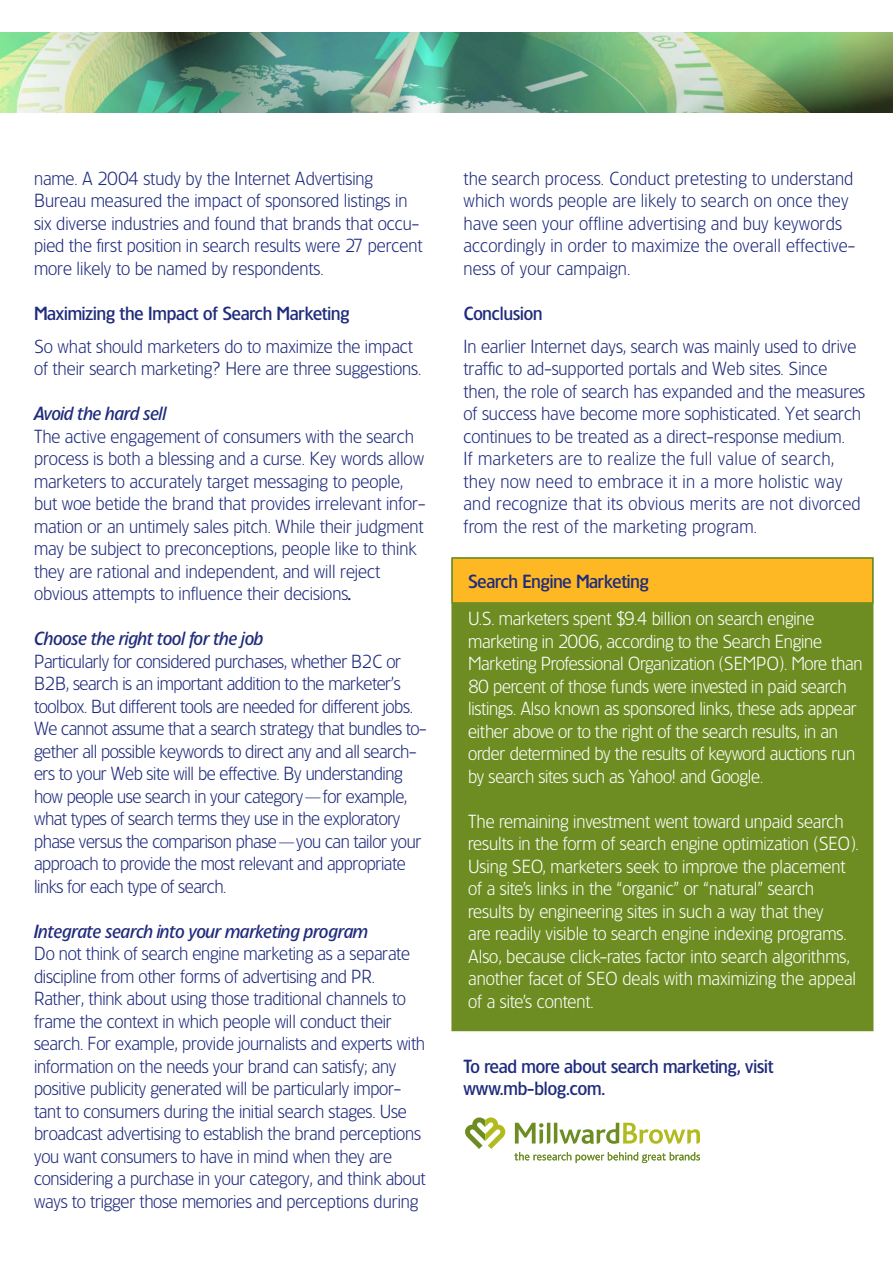
<style>
.page{position:relative;width:893px;height:1263px;background:#fff}
.page>*{position:absolute;margin:0;border:0;box-sizing:border-box;transform-origin:0 0}
.t1{font:300 18px/22.5px "TF Forever";color:#1f2b7c}
.t2{font:300 18px/22.5px "TF Forever";letter-spacing:-.01em;color:#fff}
.t3{font:300 18px/22.5px "TF Forever";letter-spacing:-.02em;color:#1f2b7c}
.t4{font:500 18px/22.5px "TF Forever";color:#1f2b7c}
.t5{font:italic 500 18px "TF Forever";color:#1f2b7c}
.s1{font-weight:500;font-style:italic}
</style>
<div class="page">
<svg style="left:515px;top:1152px;width:185px;height:11px"></svg>
<svg style="left:465px;top:1117px;width:41px;height:32px"></svg>
<svg style="left:515px;top:1123px;width:185px;height:21px"></svg>
<div style="left:452px;top:558px;width:421px;height:472px;background:#6d8d23"></div>
<div style="left:452px;top:558px;width:421px;height:45px;background:#fdb824"></div>
<div style="left:451px;top:557px;width:422px;height:47px;border:2px solid #6d8d23"></div>
<img style="left:0;top:32px;width:893px;height:80px">
<p class="t1" style="left:34px;top:167px;width:390px">name. A 2004 study by the Internet Advertising Bureau measured the impact of sponsored listings in six diverse industries and found that brands that occu&shy;pied the first position in search results were 27 percent more likely to be named by respondents.</p>
<p class="t4" style="left:34px;top:301px;width:317px">Maximizing the Impact of Search Marketing</p>
<p class="t1" style="left:34px;top:335px;width:389px">So what should marketers do to maximize the impact of their search marketing? Here are three suggestions.</p>
<p class="t5" style="left:34px;top:403px;width:134px">Avoid the hard sell</p>
<p class="t1" style="left:34px;top:425px;width:393px">The active engagement of consumers with the search process is both a blessing and a curse. Key words allow marketers to accurately target messaging to people, but woe betide the brand that provides irrelevant infor&shy;mation or an untimely sales pitch. While their judgment may be subject to preconceptions, people like to think they are rational and independent, and will reject obvious attempts to influence their decisions<span class="s1">.</span></p>
<p class="t5" style="left:34px;top:628px;width:231px">Choose the right tool for the job</p>
<p class="t3" style="left:34px;top:650px;width:394px">Particularly for considered purchases, whether B2C or B2B, search is an important addition to the marketer’s toolbox. But different tools are needed for different jobs.<br>We cannot assume that a search strategy that bundles to&shy;gether all possible keywords to direct any and all search&shy;ers to your Web site will be effective. By understanding how people use search in your category—for example, what types of search terms they use in the exploratory phase versus the comparison phase—you can tailor your approach to provide the most relevant and appropriate links for each type of search.</p>
<p class="t5" style="left:34px;top:920px;width:336px">Integrate search into your marketing program</p>
<p class="t1" style="left:34px;top:942px;width:393px">Do not think of search engine marketing as a separate discipline from other forms of advertising and PR.<br>Rather, think about using those traditional channels to frame the context in which people will conduct their search. For example, provide journalists and experts with information on the needs your brand can satisfy; any positive publicity generated will be particularly impor&shy;tant to consumers during the initial search stages. Use broadcast advertising to establish the brand perceptions you want consumers to have in mind when they are considering a purchase in your category, and think about ways to trigger those memories and perceptions during</p>
<p class="t1" style="left:463px;top:167px;width:393px">the search process. Conduct pretesting to understand which words people are likely to search on once they have seen your offline advertising and buy keywords accordingly in order to maximize the overall effective&shy;ness of your campaign.</p>
<p class="t4" style="left:463px;top:301px;width:80px">Conclusion</p>
<p class="t1" style="left:463px;top:335px;width:403px">In earlier Internet days, search was mainly used to drive traffic to ad-supported portals and Web sites. Since then, the role of search has expanded and the measures of success have become more sophisticated. Yet search continues to be treated as a direct-response medium.<br>If marketers are to realize the full value of search, they now need to embrace it in a more holistic way and recognize that its obvious merits are not divorced from the rest of the marketing program.</p>
<p class="t4" style="left:468px;top:570px;width:182px">Search Engine Marketing</p>
<p class="t2" style="left:468px;top:607px;width:396px">U.S. marketers spent $9.4 billion on search engine marketing in 2006, according to the Search Engine Marketing Professional Organization (SEMPO). More than 80 percent of those funds were invested in paid search listings. Also known as sponsored links, these ads appear either above or to the right of the search results, in an order determined by the results of keyword auctions run by search sites such as Yahoo! and Google.</p>
<p class="t2" style="left:468px;top:810px;width:392px">The remaining investment went toward unpaid search results in the form of search engine optimization (SEO).<br>Using SEO, marketers seek to improve the placement of a site’s links in the “organic” or “natural” search results by engineering sites in such a way that they<br>are readily visible to search engine indexing programs.<br>Also, because click-rates factor into search algorithms, another facet of SEO deals with maximizing the appeal of a site’s content.</p>
<p class="t4" style="left:463px;top:1054px;width:311px">To read more about search marketing, visit www.mb-blog.com.</p>
</div>
